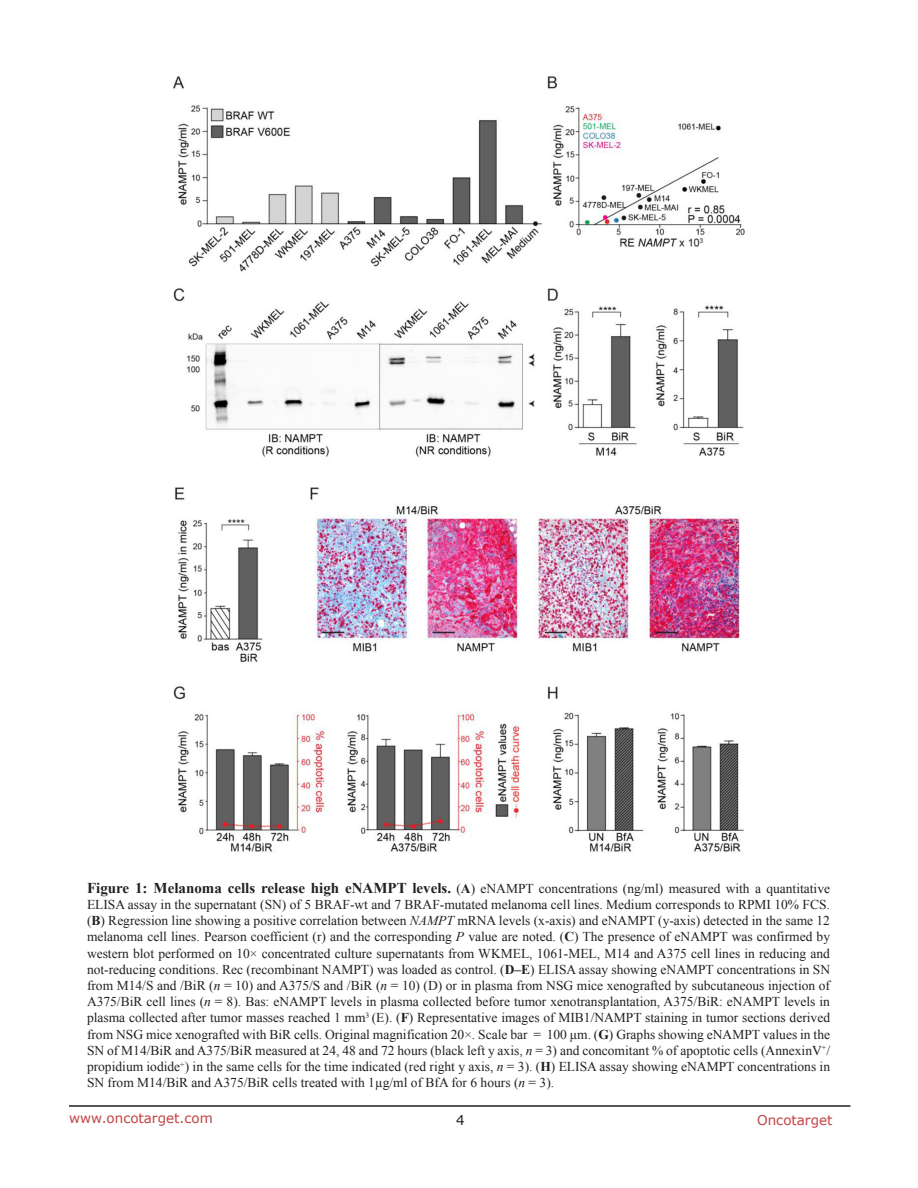
<style>
.page{position:relative;width:918px;height:1188px;background:#fff}
.page>*{position:absolute;margin:0;border:0;box-sizing:border-box;transform-origin:0 0}
.Figuretrx{font:13.5px/16.2px "Times New Roman";color:#231f20;text-align:justify}
.t1{font:13.5px "Verdana";color:#c24141}
.t2{font:13.5px "Verdana";color:#231f20}
.s1{font-weight:700;font-size:15px}
.s2{font-weight:700}
.s3{font-style:italic}
</style>
<div class="page">
<hr style="left:69px;top:1105px;width:781px;height:2px;background:#231f20">
<img style="left:173px;top:76px;width:571px;height:776px">
<p class="Figuretrx" style="left:87px;top:880px;width:745px"><span class="s1">Figure 1: Melanoma cells release high eNAMPT levels.</span> (<span class="s2">A</span>) eNAMPT concentrations (ng/ml) measured with a quantitative ELISA assay in the supernatant (SN) of 5 BRAF-wt and 7 BRAF-mutated melanoma cell lines. Medium corresponds to RPMI 10% FCS. (<span class="s2">B</span>) Regression line showing a positive correlation between <span class="s3">NAMPT</span> mRNA levels (x-axis) and eNAMPT (y-axis) detected in the same 12 melanoma cell lines. Pearson coefficient (r) and the corresponding <span class="s3">P</span> value are noted. (<span class="s2">C</span>) The presence of eNAMPT was confirmed by western blot performed on 10× concentrated culture supernatants from WKMEL, 1061-MEL, M14 and A375 cell lines in reducing and not-reducing conditions. Rec (recombinant NAMPT) was loaded as control. (<span class="s2">D–E</span>) ELISA assay showing eNAMPT concentrations in SN from M14/S and /BiR (<span class="s3">n</span> = 10) and A375/S and /BiR (<span class="s3">n</span> = 10) (D) or in plasma from NSG mice xenografted by subcutaneous injection of A375/BiR cell lines (<span class="s3">n</span> = 8). Bas: eNAMPT levels in plasma collected before tumor xenotransplantation, A375/BiR: eNAMPT levels in plasma collected after tumor masses reached 1 mm<sup>3</sup> (E). (<span class="s2">F</span>) Representative images of MIB1/NAMPT staining in tumor sections derived from NSG mice xenografted with BiR cells. Original magnification 20×. Scale bar = 100 μm. (<span class="s2">G</span>) Graphs showing eNAMPT values in the SN of M14/BiR and A375/BiR measured at 24, 48 and 72 hours (black left y axis, <span class="s3">n</span> = 3) and concomitant % of apoptotic cells (AnnexinV<sup>+</sup>/ propidium iodide<sup>+</sup>) in the same cells for the time indicated (red right y axis, <span class="s3">n</span> = 3). (<span class="s2">H</span>) ELISA assay showing eNAMPT concentrations in SN from M14/BiR and A375/BiR cells treated with 1µg/ml of BfA for 6 hours (<span class="s3">n</span> = 3).</p>
<p class="t1" style="left:69px;top:1109px;width:145px">www.oncotarget.com</p>
<p class="t2" style="left:456px;top:1111px;width:10px">4</p>
<p class="t1" style="left:757px;top:1111px;width:77px">Oncotarget</p>
</div>
